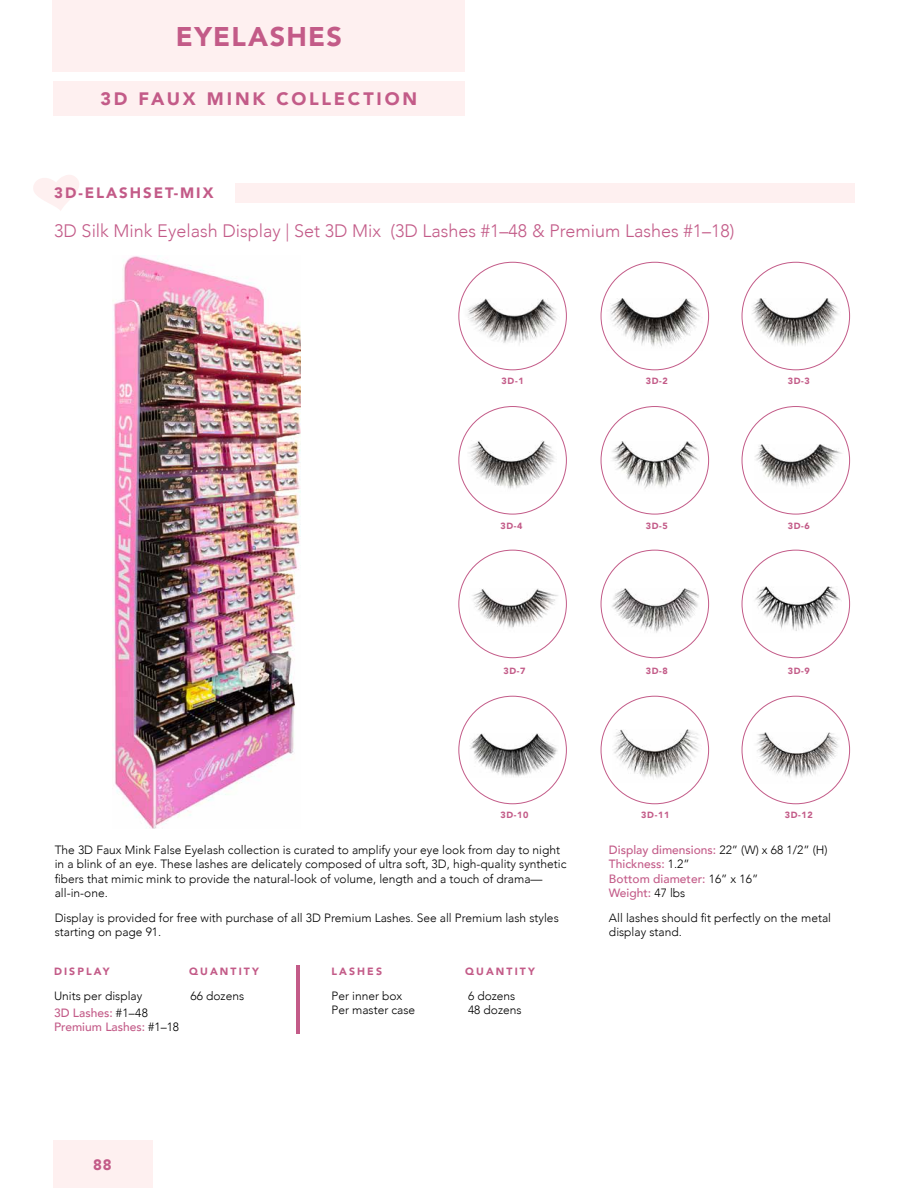
<style>
.page{position:relative;width:918px;height:1188px;background:#fff}
.page>*{position:absolute;margin:0;border:0;box-sizing:border-box;transform-origin:0 0}
.t1{font:900 27px "Avenir";letter-spacing:.05em;color:#c35b88}
.t2{font:300 18px "Avenir";color:#c35b88}
.t3{font:900 18px "Avenir";letter-spacing:.155em;color:#c35b88}
.t4{font:900 15px "Avenir";letter-spacing:.13em;color:#c35b88}
.t5{font:300 12px/14.4px "Avenir";color:#000}
.t6{font:500 12px/14.4px "Avenir";color:#c35b88}
.t7{font:900 10.5px "Avenir";letter-spacing:.2em;color:#c35b88}
.t8{font:900 9px "Avenir";letter-spacing:.075em;color:#c35b88}
.s1{font-weight:300;color:#000}
</style>
<div class="page">
<div style="left:53px;top:1141px;width:100px;height:47px;background:#fef0f0"></div>
<img style="left:470px;top:734px;width:89px;height:44px">
<img style="left:755px;top:587px;width:87px;height:45px">
<img style="left:467px;top:441px;width:89px;height:52px">
<img style="left:611px;top:441px;width:89px;height:52px">
<img style="left:612px;top:729px;width:89px;height:54px">
<img style="left:753px;top:732px;width:89px;height:51px">
<img style="left:755px;top:444px;width:88px;height:48px">
<img style="left:472px;top:589px;width:87px;height:43px">
<img style="left:611px;top:589px;width:89px;height:48px">
<div style="left:53px;top:81px;width:411px;height:35px;background:#fef0f0"></div>
<svg style="left:33px;top:175px;width:46px;height:36px"></svg>
<div style="left:235px;top:183px;width:620px;height:20px;background:#fef0f0"></div>
<div style="left:52px;top:0;width:413px;height:72px;background:#fef0f0"></div>
<img style="left:464px;top:299px;width:95px;height:47px">
<img style="left:606px;top:298px;width:96px;height:52px">
<img style="left:751px;top:298px;width:89px;height:49px">
<hr style="left:297px;top:965px;width:3px;height:68px;background:#c35b88">
<img style="left:113px;top:255px;width:187px;height:574px">
<h1 class="t1" style="left:176px;top:14px;width:168px">EYELASHES</h1>
<h2 class="t3" style="left:100px;top:83px;width:318px">3D FAUX MINK COLLECTION</h2>
<p class="t4" style="left:54px;top:180px;width:161px">3D-ELASHSET-MIX</p>
<h2 class="t2" style="left:54px;top:220px;width:682px">3D Silk Mink Eyelash Display | Set 3D Mix (3D Lashes #1–48 &amp; Premium Lashes #1–18)</h2>
<p class="t8" style="left:502px;top:373px;width:24px">3D-1</p>
<p class="t8" style="left:646px;top:373px;width:24px">3D-2</p>
<p class="t8" style="left:788px;top:373px;width:24px">3D-3</p>
<p class="t8" style="left:500px;top:518px;width:24px">3D-4</p>
<p class="t8" style="left:646px;top:518px;width:24px">3D-5</p>
<p class="t8" style="left:788px;top:518px;width:24px">3D-6</p>
<p class="t8" style="left:503px;top:663px;width:24px">3D-7</p>
<p class="t8" style="left:646px;top:663px;width:24px">3D-8</p>
<p class="t8" style="left:788px;top:663px;width:24px">3D-9</p>
<p class="t8" style="left:500px;top:808px;width:30px">3D-10</p>
<p class="t8" style="left:641px;top:808px;width:30px">3D-11</p>
<p class="t8" style="left:785px;top:808px;width:30px">3D-12</p>
<p class="t5" style="left:55px;top:843px;width:513px">The 3D Faux Mink False Eyelash collection is curated to amplify your eye look from day to night in a blink of an eye. These lashes are delicately composed of ultra soft, 3D, high-quality synthetic fibers that mimic mink to provide the natural-look of volume, length and a touch of drama— all-in-one.</p>
<p class="t5" style="left:55px;top:911px;width:506px">Display is provided for free with purchase of all 3D Premium Lashes. See all Premium lash styles starting on page 91.</p>
<p class="t7" style="left:54px;top:963px;width:57px">DISPLAY</p>
<p class="t7" style="left:189px;top:963px;width:71px">QUANTITY</p>
<p class="t7" style="left:465px;top:963px;width:71px">QUANTITY</p>
<p class="t5" style="left:54px;top:988px;width:90px">Units per display</p>
<p class="t5" style="left:190px;top:988px;width:55px">66 dozens</p>
<p class="t6" style="left:54px;top:1005px;width:127px">3D Lashes: <span class="s1">#1–48<br></span>Premium Lashes: <span class="s1">#1–18</span></p>
<p class="t7" style="left:332px;top:963px;width:52px">LASHES</p>
<p class="t5" style="left:332px;top:988px;width:72px">Per inner box</p>
<p class="t5" style="left:468px;top:988px;width:49px">6 dozens</p>
<p class="t5" style="left:332px;top:1003px;width:85px">Per master case</p>
<p class="t5" style="left:468px;top:1003px;width:55px">48 dozens</p>
<p class="t6" style="left:609px;top:842px;width:220px">Display dimensions: <span class="s1">22” (W) x 68 1/2” (H)<br></span>Thickness: <span class="s1">1.2”<br></span>Bottom diameter: <span class="s1">16” x 16”<br></span>Weight: <span class="s1">47 lbs</span></p>
<p class="t5" style="left:609px;top:911px;width:224px">All lashes should fit perfectly on the metal display stand.</p>
<p class="t4" style="left:93px;top:1152px;width:20px">88</p>
</div>
